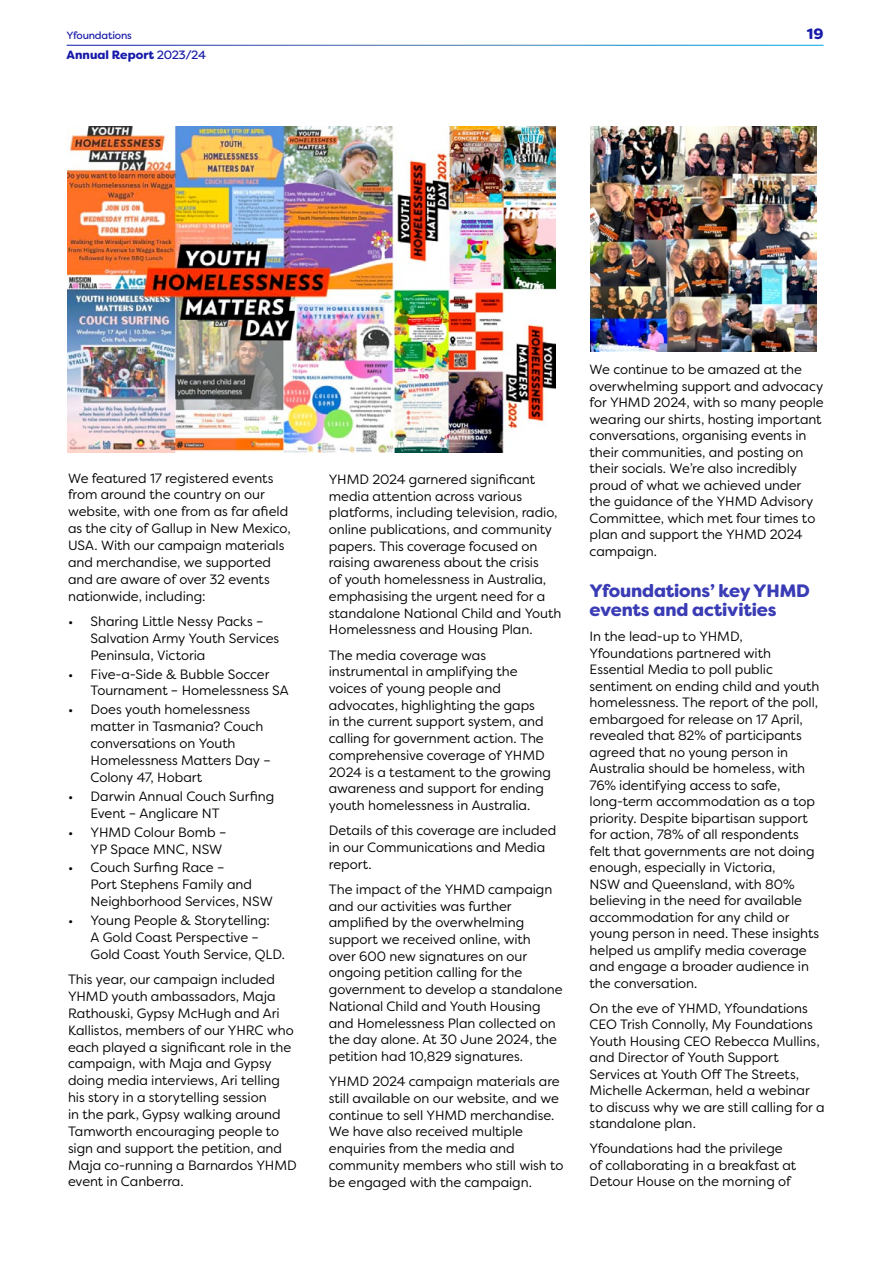
<style>
.page{position:relative;width:893px;height:1263px;background:#fff}
.page>*{position:absolute;margin:0;border:0;box-sizing:border-box;transform-origin:0 0}
.t1{font:900 18px/19.5px "Filson Soft";letter-spacing:-.01em;color:#3a3cb5}
.t2{font:900 15px "Filson Soft";color:#171aa8}
.t3{font:13.5px/16.5px "Filson Soft";letter-spacing:-.005em;color:#000}
.t4{font:900 12px "Filson Soft";color:#171aa8}
.t5{font:10.5px "Filson Soft";letter-spacing:-.02em;color:#171aa8}
.s1{font-weight:400}
</style>
<div class="page">
<img style="left:67px;top:127px;width:489px;height:326px">
<img style="left:591px;top:126px;width:226px;height:226px">
<p class="t5" style="left:67px;top:28px;width:67px">Yfoundations</p>
<p class="t4" style="left:67px;top:47px;width:141px">Annual Report <span class="s1">2023/24</span></p>
<p class="t2" style="left:807px;top:24px;width:18px">19</p>
<p class="t3" style="left:68px;top:469px;width:224px">We featured 17 registered events from around the country on our website, with one from as far afield as the city of Gallup in New Mexico,<br>USA. With our campaign materials and merchandise, we supported and are aware of over 32 events nationwide, including:</p>
<p class="t3" style="left:91px;top:613px;width:190px;text-indent:-23px">• Sharing Little Nessy Packs –<br>Salvation Army Youth Services<br>Peninsula, Victoria</p>
<p class="t3" style="left:91px;top:665px;width:200px;text-indent:-23px">• Five-a-Side &amp; Bubble Soccer<br>Tournament – Homelessness SA</p>
<p class="t3" style="left:91px;top:701px;width:182px;text-indent:-23px">• Does youth homelessness matter in Tasmania? Couch conversations on Youth<br>Homelessness Matters Day –<br>Colony 47, Hobart</p>
<p class="t3" style="left:91px;top:788px;width:185px;text-indent:-23px">• Darwin Annual Couch Surfing<br>Event – Anglicare NT</p>
<p class="t3" style="left:68px;top:823px;width:160px;text-align:right">• YHMD Colour Bomb –<br>YP Space MNC, NSW</p>
<p class="t3" style="left:91px;top:859px;width:184px;text-indent:-23px">• Couch Surfing Race –<br>Port Stephens Family and<br>Neighborhood Services, NSW</p>
<p class="t3" style="left:91px;top:912px;width:196px;text-indent:-23px">• Young People &amp; Storytelling:<br>A Gold Coast Perspective –<br>Gold Coast Youth Service, QLD.</p>
<p class="t3" style="left:68px;top:971px;width:230px">This year, our campaign included<br>YHMD youth ambassadors, Maja<br>Rathouski, Gypsy McHugh and Ari<br>Kallistos, members of our YHRC who each played a significant role in the campaign, with Maja and Gypsy doing media interviews, Ari telling his story in a storytelling session<br>in the park, Gypsy walking around<br>Tamworth encouraging people to sign and support the petition, and<br>Maja co-running a Barnardos YHMD event in Canberra.</p>
<p class="t3" style="left:329px;top:471px;width:234px">YHMD 2024 garnered significant media attention across various platforms, including television, radio, online publications, and community papers. This coverage focused on raising awareness about the crisis<br>of youth homelessness in Australia, emphasising the urgent need for a standalone National Child and Youth Homelessness and Housing Plan.</p>
<p class="t3" style="left:329px;top:646px;width:224px">The media coverage was instrumental in amplifying the voices of young people and advocates, highlighting the gaps<br>in the current support system, and calling for government action. The comprehensive coverage of YHMD<br>2024 is a testament to the growing awareness and support for ending youth homelessness in Australia.</p>
<p class="t3" style="left:329px;top:822px;width:229px">Details of this coverage are included in our Communications and Media report.</p>
<p class="t3" style="left:329px;top:881px;width:235px">The impact of the YHMD campaign and our activities was further amplified by the overwhelming support we received online, with<br>over 600 new signatures on our ongoing petition calling for the government to develop a standalone<br>National Child and Youth Housing and Homelessness Plan collected on the day alone. At 30 June 2024, the petition had 10,829 signatures.</p>
<p class="t3" style="left:329px;top:1073px;width:236px">YHMD 2024 campaign materials are still available on our website, and we continue to sell YHMD merchandise.<br>We have also received multiple enquiries from the media and community members who still wish to be engaged with the campaign.</p>
<p class="t3" style="left:590px;top:361px;width:236px">We continue to be amazed at the overwhelming support and advocacy for YHMD 2024, with so many people wearing our shirts, hosting important conversations, organising events in their communities, and posting on their socials. We’re also incredibly proud of what we achieved under the guidance of the YHMD Advisory<br>Committee, which met four times to plan and support the YHMD 2024 campaign.</p>
<h1 class="t1" style="left:590px;top:581px;width:222px">Yfoundations’ key YHMD events and activities</h1>
<p class="t3" style="left:590px;top:628px;width:231px">In the lead-up to YHMD,<br>Yfoundations partnered with<br>Essential Media to poll public sentiment on ending child and youth homelessness. The report of the poll, embargoed for release on 17 April, revealed that 82% of participants agreed that no young person in<br>Australia should be homeless, with<br>76% identifying access to safe, long-term accommodation as a top priority. Despite bipartisan support for action, 78% of all respondents felt that governments are not doing enough, especially in Victoria,<br>NSW and Queensland, with 80% believing in the need for available accommodation for any child or young person in need. These insights helped us amplify media coverage and engage a broader audience in the conversation.</p>
<p class="t3" style="left:590px;top:999px;width:237px">On the eve of YHMD, Yfoundations<br>CEO Trish Connolly, My Foundations<br>Youth Housing CEO Rebecca Mullins, and Director of Youth Support<br>Services at Youth Off The Streets,<br>Michelle Ackerman, held a webinar to discuss why we are still calling for a standalone plan.</p>
<p class="t3" style="left:590px;top:1140px;width:208px">Yfoundations had the privilege of collaborating in a breakfast at<br>Detour House on the morning of</p>
</div>
